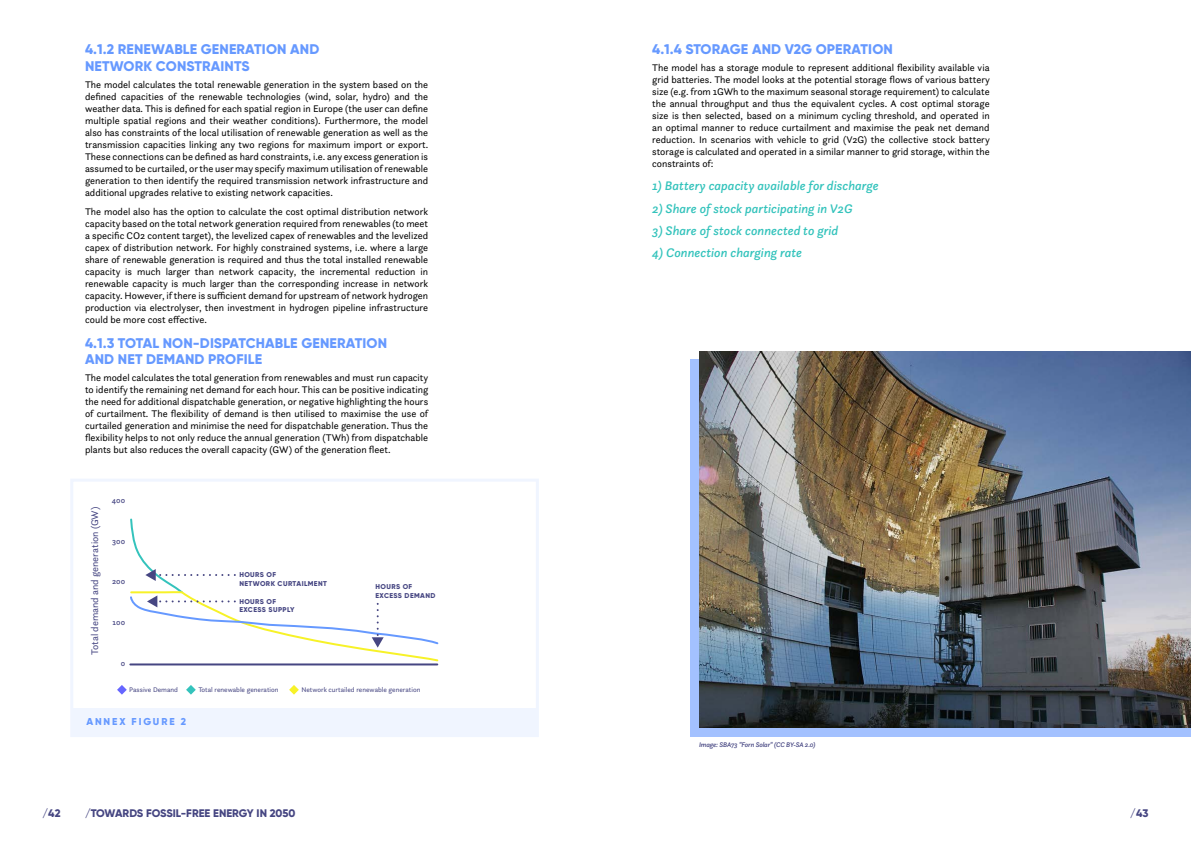
<style>
.page{position:relative;width:1191px;height:842px;background:#fff}
.page>*{position:absolute;margin:0;border:0;box-sizing:border-box;transform-origin:0 0}
.t1{font:800 14px/16.8px "Gilroy";letter-spacing:.01em;color:#69f}
.t2{font:italic 500 13px "Questa Sans";color:#34c3bc}
.t3{font:800 11px "Gilroy";color:#464682}
.t4{font:10px/12px "Questa Sans";color:#000;text-align:justify}
.t5{font:10px "Questa Sans";color:#464682}
.t6{font:800 10px "Gilroy";letter-spacing:.185em;color:#69f}
.t7{font:500 8px "Questa Sans";color:#464682}
.t8{font:7px "Questa Sans";color:#464682}
.t9{font:800 7px/8.4px "Gilroy";letter-spacing:.06em;color:#464682}
.t10{font:italic 500 7px "Questa Sans";letter-spacing:-.02em;color:#464682}
</style>
<div class="page">
<div style="left:690px;top:359px;width:501px;height:378px;background:#a3c1ff"></div>
<img style="left:699px;top:352px;width:492px;height:375px">
<div style="left:73px;top:709px;width:464px;height:28px;background:#f0f5ff"></div>
<div style="left:70px;top:479px;width:469px;height:258px;border:3px solid #f0f5ff"></div>
<svg style="left:117px;top:685px;width:10px;height:10px"></svg>
<svg style="left:186px;top:685px;width:10px;height:10px"></svg>
<svg style="left:289px;top:685px;width:10px;height:10px"></svg>
<hr style="left:130px;top:663px;width:307px;height:2px;background:#464682">
<svg style="left:130px;top:518px;width:309px;height:144px"></svg>
<h1 class="t1" style="left:85px;top:40px;width:236px">4.1.2 RENEWABLE GENERATION AND<br>NETWORK CONSTRAINTS</h1>
<p class="t4" style="left:85px;top:78px;width:345px">The model calculates the total renewable generation in the system based on the defined capacities of the renewable technologies (wind, solar, hydro) and the weather data. This is defined for each spatial region in Europe (the user can define multiple spatial regions and their weather conditions). Furthermore, the model also has constraints of the local utilisation of renewable generation as well as the transmission capacities linking any two regions for maximum import or export.<br>These connections can be defined as hard constraints, i.e. any excess generation is assumed to be curtailed, or the user may specify maximum utilisation of renewable generation to then identify the required transmission network infrastructure and additional upgrades relative to existing network capacities.</p>
<p class="t4" style="left:85px;top:205px;width:345px">The model also has the option to calculate the cost optimal distribution network capacity based on the total network generation required from renewables (to meet a specific CO2 content target), the levelized capex of renewables and the levelized capex of distribution network. For highly constrained systems, i.e. where a large share of renewable generation is required and thus the total installed renewable capacity is much larger than network capacity, the incremental reduction in renewable capacity is much larger than the corresponding increase in network capacity. However, if there is sufficient demand for upstream of network hydrogen production via electrolyser, then investment in hydrogen pipeline infrastructure could be more cost effective.</p>
<h1 class="t1" style="left:85px;top:334px;width:303px">4.1.3 TOTAL NON-DISPATCHABLE GENERATION<br>AND NET DEMAND PROFILE</h1>
<p class="t4" style="left:85px;top:372px;width:345px">The model calculates the total generation from renewables and must run capacity to identify the remaining net demand for each hour. This can be positive indicating the need for additional dispatchable generation, or negative highlighting the hours of curtailment. The flexibility of demand is then utilised to maximise the use of curtailed generation and minimise the need for dispatchable generation. Thus the flexibility helps to not only reduce the annual generation (TWh) from dispatchable plants but also reduces the overall capacity (GW) of the generation fleet.</p>
<p class="t5" style="left:88px;top:655px;width:150px;rotate:-90deg">Total demand and generation (GW)</p>
<p class="t7" style="left:112px;top:495px;width:15px">400</p>
<p class="t7" style="left:112px;top:536px;width:14px">300</p>
<p class="t7" style="left:112px;top:577px;width:15px">200</p>
<p class="t7" style="left:113px;top:617px;width:14px">100</p>
<p class="t7" style="left:121px;top:658px;width:6px">0</p>
<p class="t9" style="left:239px;top:570px;width:89px">HOURS OF<br>NETWORK CURTAILMENT</p>
<p class="t9" style="left:239px;top:597px;width:57px">HOURS OF<br>EXCESS SUPPLY</p>
<p class="t9" style="left:375px;top:583px;width:62px">HOURS OF<br>EXCESS DEMAND</p>
<p class="t8" style="left:129px;top:685px;width:50px">Passive Demand</p>
<p class="t8" style="left:198px;top:685px;width:82px">Total renewable generation</p>
<p class="t8" style="left:301px;top:685px;width:121px">Network curtailed renewable generation</p>
<p class="t6" style="left:86px;top:715px;width:101px">ANNEX FIGURE 2</p>
<h1 class="t1" style="left:652px;top:40px;width:242px">4.1.4 STORAGE AND V2G OPERATION</h1>
<p class="t4" style="left:652px;top:61px;width:339px">The model has a storage module to represent additional flexibility available via grid batteries. The model looks at the potential storage flows of various battery size (e.g. from 1GWh to the maximum seasonal storage requirement) to calculate the annual throughput and thus the equivalent cycles. A cost optimal storage size is then selected, based on a minimum cycling threshold, and operated in an optimal manner to reduce curtailment and maximise the peak net demand reduction. In scenarios with vehicle to grid (V2G) the collective stock battery storage is calculated and operated in a similar manner to grid storage, within the constraints of:</p>
<h2 class="t2" style="left:652px;top:178px;width:228px">1) Battery capacity available for discharge</h2>
<h2 class="t2" style="left:652px;top:200px;width:202px">2) Share of stock participating in V2G</h2>
<h2 class="t2" style="left:652px;top:222px;width:188px">3) Share of stock connected to grid</h2>
<h2 class="t2" style="left:652px;top:245px;width:151px">4) Connection charging rate</h2>
<p class="t10" style="left:699px;top:740px;width:118px">Image: SBA73 "Forn Solar" (CC BY-SA 2.0)</p>
<p class="t3" style="left:43px;top:806px;width:20px">/42</p>
<p class="t3" style="left:85px;top:806px;width:212px">/TOWARDS FOSSIL-FREE ENERGY IN 2050</p>
<p class="t3" style="left:1130px;top:806px;width:20px">/43</p>
</div>
